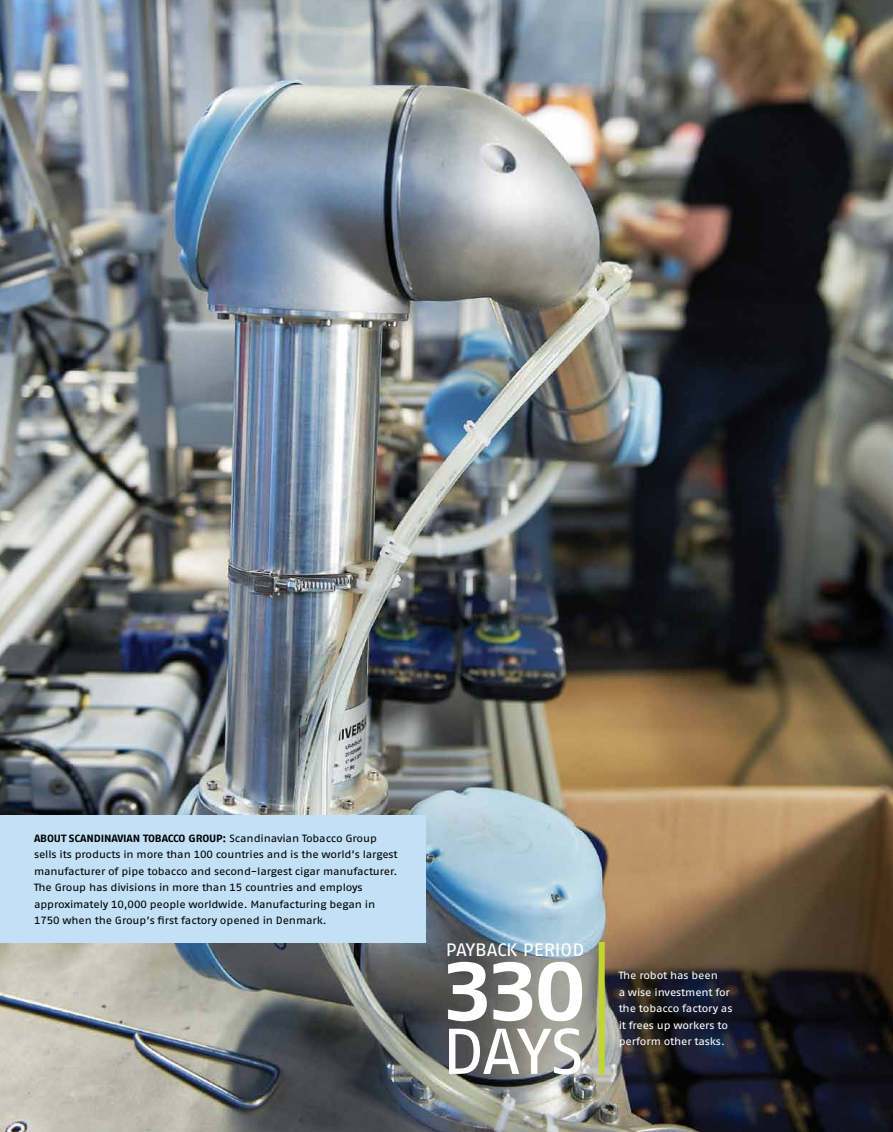
<style>
.page{position:relative;width:893px;height:1132px;background:#fff}
.page>*{position:absolute;margin:0;border:0;box-sizing:border-box;transform-origin:0 0}
.t1{font:82.5px "Fago Ex Bold Tf";color:#fff}
.t2{font:64.5px "Fago Ex Regular Tf";color:#fff}
.t3{font:18px "Fago Ex Regular Tf";letter-spacing:-.005em;color:#fff}
.t4{font:10.5px/16.5px "Fago Ex Regular Tf";letter-spacing:-.01em;color:#000}
.t5{font:10.5px/16.5px "Fago Ex Regular Tf";letter-spacing:-.015em;color:#fff}
.t6{font:10.5px "Fago Ex Bold Lf";letter-spacing:-.01em;color:#000}
.s1{font-family:"Fago Ex Bold Lf"}
</style>
<div class="page">
<img style="left:0;top:0;width:893px;height:1131px">
<hr style="left:892px;top:79px;width:1px;height:36px;background:#c2e1f6">
<div style="left:0;top:814px;width:425px;height:128px;background:#c2e1f6"></div>
<div style="left:599px;top:941px;width:6px;height:132px;background:#c1d72f"></div>
<p class="t4" style="left:34px;top:829px;width:365px;text-indent:134px"><span class="s1">CCO GROUP:</span> Scandinavian Tobacco Group sells its products in more than 100 countries and is the world’s largest manufacturer of pipe tobacco and second-largest cigar manufacturer.<br>The Group has divisions in more than 15 countries and employs approximately 10,000 people worldwide. Manufacturing began in 1750 when the Group’s first factory opened in Denmark.</p>
<p class="t6" style="left:34px;top:831px;width:122px">ABOUT SCANDINAVIAN TOBA</p>
<h3 class="t3" style="left:446px;top:938px;width:140px">PAYBACK PERIOD</h3>
<h1 class="t1" style="left:442px;top:942px;width:145px">330</h1>
<h2 class="t2" style="left:442px;top:1012px;width:144px">DAYS</h2>
<p class="t5" style="left:619px;top:966px;width:115px">The robot has been<br>a wise investment for the tobacco factory as it frees up workers to perform other tasks.</p>
</div>
